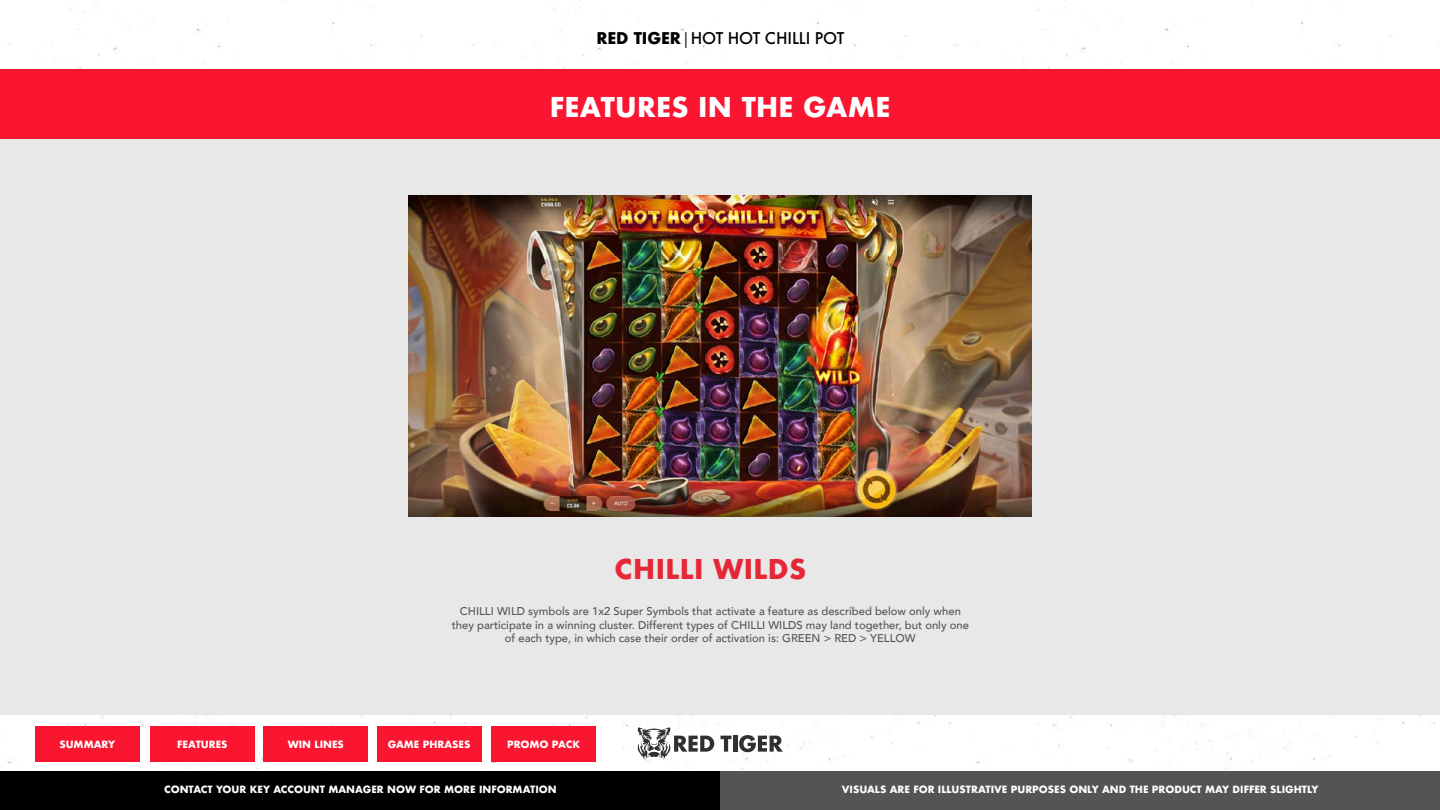
<style>
.page{position:relative;width:1440px;height:810px;background:#fff}
.page>*{position:absolute;margin:0;border:0;box-sizing:border-box;transform-origin:0 0}
.t1{font:700 26.55px "Futura";letter-spacing:.01em;color:#fff}
.t2{font:700 26.55px "Futura";letter-spacing:.01em;color:#e62737}
.t3{font:500 15.75px "Futura";letter-spacing:-.01em;color:#000}
.t4{font:500 11.25px/13.5px "Avenir";color:#545454;text-align:center}
.t5{font:700 9.75px "Futura";color:#fff}
.s1{font-weight:700}
.s2{font-family:"Myriad Pro";font-weight:400}
</style>
<div class="page">
<svg style="left:638px;top:727px;width:76px;height:33px"></svg>
<svg style="left:721px;top:736px;width:11px;height:16px"></svg>
<hr style="left:733px;top:736px;width:4px;height:16px;background:#303030">
<svg style="left:739px;top:735px;width:44px;height:17px"></svg>
<div style="left:0;top:70px;width:1440px;height:644px;background:#e8e8e8"></div>
<div style="left:0;top:69px;width:1440px;height:69px;background:#fa1631"></div>
<div style="left:0;top:771px;width:720px;height:39px;background:#000"></div>
<div style="left:720px;top:771px;width:720px;height:39px;background:#545454"></div>
<img style="left:408px;top:196px;width:624px;height:320px">
<div style="left:35px;top:726px;width:105px;height:35px;background:#fa1631"></div>
<div style="left:150px;top:726px;width:105px;height:35px;background:#fa1631"></div>
<div style="left:263px;top:726px;width:105px;height:35px;background:#fa1631"></div>
<div style="left:377px;top:726px;width:105px;height:35px;background:#fa1631"></div>
<div style="left:491px;top:726px;width:105px;height:35px;background:#fa1631"></div>
<h2 class="t3" style="left:596px;top:27px;width:249px"><span class="s1">RED TIGER</span> <span class="s2">|</span> HOT HOT CHILLI POT</h2>
<h1 class="t1" style="left:550px;top:88px;width:342px">FEATURES IN THE GAME</h1>
<h1 class="t2" style="left:614px;top:550px;width:193px">CHILLI WILDS</h1>
<p class="t4" style="left:452px;top:604px;width:519px">CHILLI WILD symbols are 1x2 Super Symbols that activate a feature as described below only when they participate in a winning cluster. Different types of CHILLI WILDS may land together, but only one of each type, in which case their order of activation is: GREEN &gt; RED &gt; YELLOW</p>
<p class="t5" style="left:59px;top:737px;width:57px">SUMMARY</p>
<p class="t5" style="left:177px;top:737px;width:52px">FEATURES</p>
<p class="t5" style="left:288px;top:737px;width:58px">WIN LINES</p>
<p class="t5" style="left:388px;top:737px;width:84px">GAME PHRASES</p>
<p class="t5" style="left:507px;top:737px;width:75px">PROMO PACK</p>
<p class="t5" style="left:164px;top:783px;width:394px">CONTACT YOUR KEY ACCOUNT MANAGER NOW FOR MORE INFORMATION</p>
<p class="t5" style="left:842px;top:783px;width:478px">VISUALS ARE FOR ILLUSTRATIVE PURPOSES ONLY AND THE PRODUCT MAY DIFFER SLIGHTLY</p>
</div>
